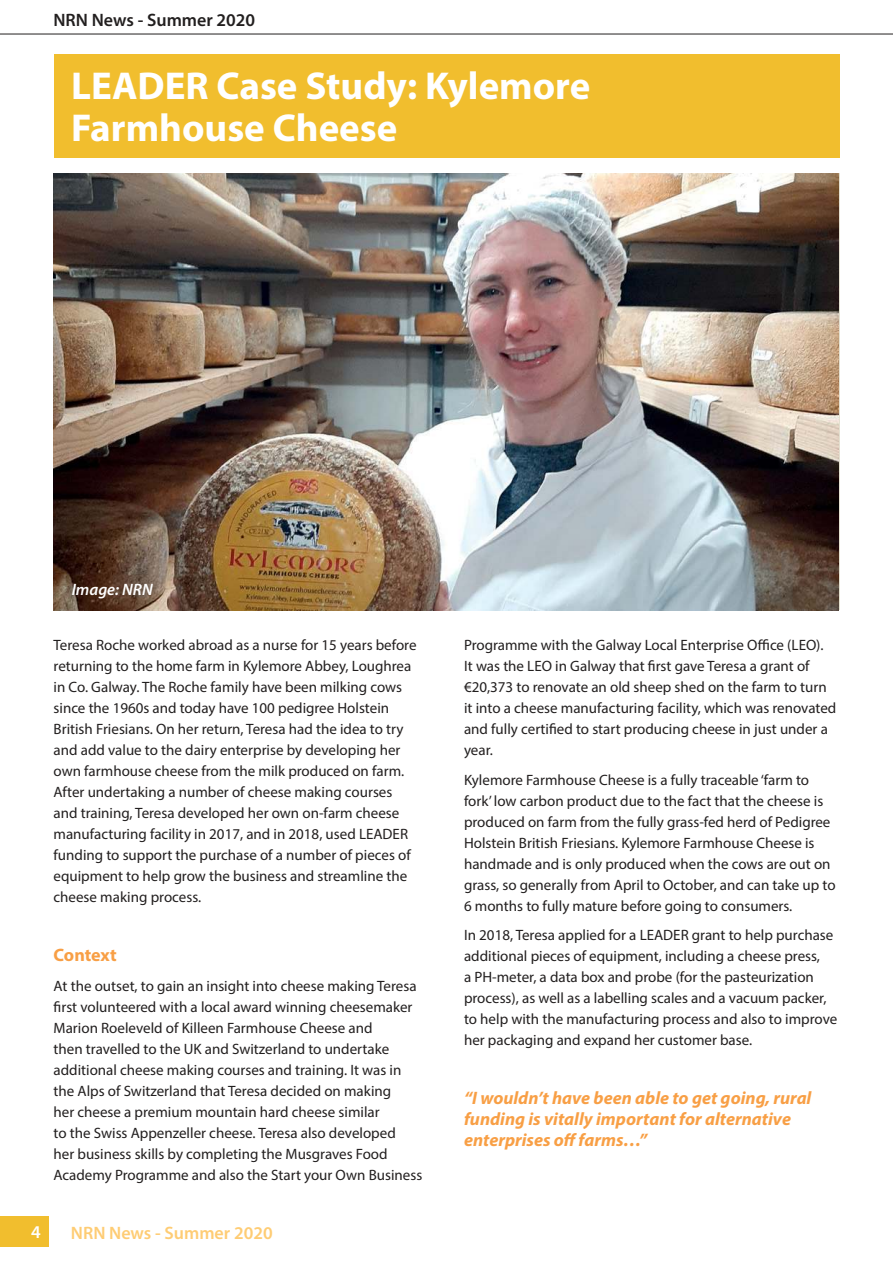
<style>
.page{position:relative;width:893px;height:1263px;background:#fff}
.page>*{position:absolute;margin:0;border:0;box-sizing:border-box;transform-origin:0 0}
.t1{font:700 39px/42px "Myriad Pro";color:#fff}
.t2{font:italic 700 18px/21px "Myriad Pro";color:#f89f45}
.t3{font:600 18px "Myriad Pro";color:#221f1f}
.t4{font:600 18px "Myriad Pro";color:#fecc74}
.t5{font:700 18px "Myriad Pro";letter-spacing:-.005em;color:#f89f45}
.t6{font:600 18px "Myriad Pro";color:#fff}
.t7{font:italic 600 16.5px "Myriad Pro";color:#fff}
.t8{font:15px/21px "Myriad Pro";color:#221f1f}
</style>
<div class="page">
<div style="left:54px;top:54px;width:785px;height:103px;background:#f1be2e"></div>
<hr style="left:0;top:34px;width:893px;height:1px;background:#221f1f">
<div style="left:0;top:1216px;width:49px;height:31px;background:#f1be2e"></div>
<img style="left:53px;top:173px;width:786px;height:437px">
<p class="t3" style="left:53px;top:13px;width:203px">NRN News - Summer 2020</p>
<h1 class="t1" style="left:71px;top:69px;width:521px">LEADER Case Study: Kylemore<br>Farmhouse Cheese</h1>
<p class="t7" style="left:72px;top:584px;width:83px">Image: NRN</p>
<p class="t8" style="left:54px;top:636px;width:364px">Teresa Roche worked abroad as a nurse for 15 years before returning to the home farm in Kylemore Abbey, Loughrea in Co. Galway. The Roche family have been milking cows since the 1960s and today have 100 pedigree Holstein British Friesians. On her return, Teresa had the idea to try and add value to the dairy enterprise by developing her own farmhouse cheese from the milk produced on farm.<br>After undertaking a number of cheese making courses and training, Teresa developed her own on-farm cheese manufacturing facility in 2017, and in 2018, used LEADER funding to support the purchase of a number of pieces of equipment to help grow the business and streamline the cheese making process.</p>
<p class="t5" style="left:54px;top:948px;width:65px">Context</p>
<p class="t8" style="left:54px;top:976px;width:370px">At the outset, to gain an insight into cheese making Teresa first volunteered with a local award winning cheesemaker Marion Roeleveld of Killeen Farmhouse Cheese and<br>then travelled to the UK and Switzerland to undertake additional cheese making courses and training. It was in the Alps of Switzerland that Teresa decided on making<br>her cheese a premium mountain hard cheese similar<br>to the Swiss Appenzeller cheese. Teresa also developed<br>her business skills by completing the Musgraves Food Academy Programme and also the Start your Own Business</p>
<p class="t6" style="left:31px;top:1225px;width:11px">4</p>
<p class="t4" style="left:71px;top:1226px;width:203px">NRN News - Summer 2020</p>
<p class="t8" style="left:464px;top:636px;width:374px">Programme with the Galway Local Enterprise Office (LEO).<br>It was the LEO in Galway that first gave Teresa a grant of €20,373 to renovate an old sheep shed on the farm to turn it into a cheese manufacturing facility, which was renovated and fully certified to start producing cheese in just under a year.</p>
<p class="t8" style="left:464px;top:770px;width:373px">Kylemore Farmhouse Cheese is a fully traceable ‘farm to fork’ low carbon product due to the fact that the cheese is produced on farm from the fully grass-fed herd of Pedigree Holstein British Friesians. Kylemore Farmhouse Cheese is handmade and is only produced when the cows are out on grass, so generally from April to October, and can take up to 6 months to fully mature before going to consumers.</p>
<p class="t8" style="left:464px;top:926px;width:375px">In 2018, Teresa applied for a LEADER grant to help purchase additional pieces of equipment, including a cheese press,<br>a PH-meter, a data box and probe (for the pasteurization process), as well as a labelling scales and a vacuum packer, to help with the manufacturing process and also to improve her packaging and expand her customer base.</p>
<p class="t2" style="left:464px;top:1089px;width:349px">“I wouldn’t have been able to get going, rural funding is vitally important for alternative enterprises off farms…”</p>
</div>
